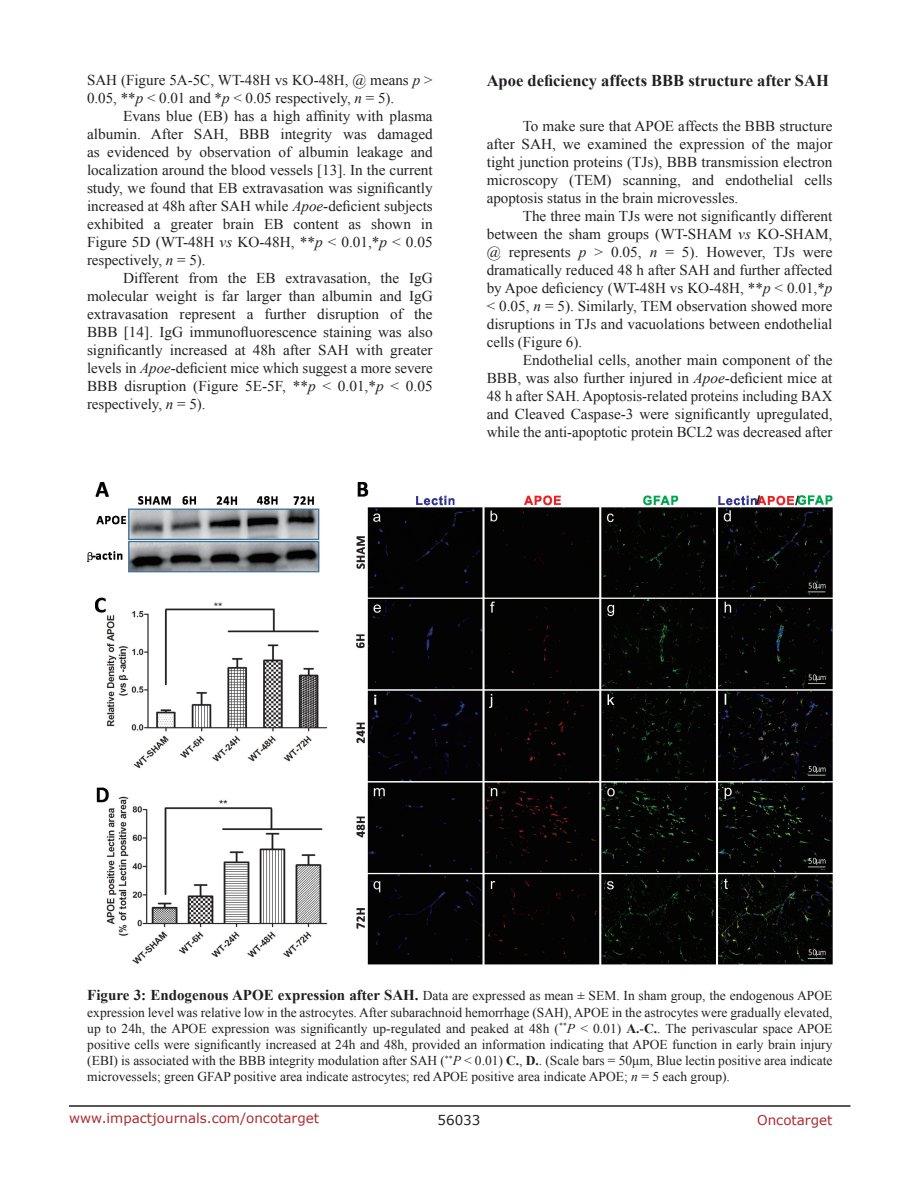
<style>
.page{position:relative;width:918px;height:1188px;background:#fff}
.page>*{position:absolute;margin:0;border:0;box-sizing:border-box;transform-origin:0 0}
.SubHeading{font:700 16.5px "Times New Roman";color:#221f22}
.BodyText{font:15px/18px "Times New Roman";color:#221f22;text-align:justify}
.FigureText{font:13.5px/16.2px "Times New Roman";color:#221f22;text-align:justify}
.t1{font:13.5px "Verdana";color:#ac2b31}
.t2{font:13.5px "Verdana";color:#221f22}
.s1{font-style:italic}
.s2{font-weight:700;font-size:15px}
.s3{font-weight:700}
</style>
<div class="page">
<hr style="left:69px;top:1105px;width:781px;height:2px;background:#231f20">
<img style="left:87px;top:482px;width:745px;height:483px">
<p class="BodyText" style="left:87px;top:71px;width:347px">SAH (Figure 5A-5C, WT-48H vs KO-48H, @ means <span class="s1">p</span> &gt;<br>0.05, **<span class="s1">p</span> &lt; 0.01 and *<span class="s1">p</span> &lt; 0.05 respectively, <span class="s1">n</span> = 5).</p>
<p class="BodyText" style="left:87px;top:107px;width:347px;text-indent:36px">Evans blue (EB) has a high affinity with plasma albumin. After SAH, BBB integrity was damaged as evidenced by observation of albumin leakage and localization around the blood vessels [13]. In the current study, we found that EB extravasation was significantly increased at 48h after SAH while <span class="s1">Apoe</span>-deficient subjects exhibited a greater brain EB content as shown in Figure 5D (WT-48H <span class="s1">vs</span> KO-48H, **<span class="s1">p</span> &lt; 0.01,*<span class="s1">p</span> &lt; 0.05 respectively, <span class="s1">n</span> = 5).</p>
<p class="BodyText" style="left:87px;top:269px;width:347px;text-indent:36px">Different from the EB extravasation, the IgG molecular weight is far larger than albumin and IgG extravasation represent a further disruption of the BBB [14]. IgG immunofluorescence staining was also significantly increased at 48h after SAH with greater levels in <span class="s1">Apoe</span>-deficient mice which suggest a more severe BBB disruption (Figure 5E-5F, **<span class="s1">p</span> &lt; 0.01,*<span class="s1">p</span> &lt; 0.05 respectively, <span class="s1">n</span> = 5).</p>
<p class="SubHeading" style="left:487px;top:69px;width:344px">Apoe deficiency affects BBB structure after SAH</p>
<p class="BodyText" style="left:487px;top:117px;width:347px;text-indent:36px">To make sure that APOE affects the BBB structure after SAH, we examined the expression of the major tight junction proteins (TJs), BBB transmission electron microscopy (TEM) scanning, and endothelial cells apoptosis status in the brain microvessles.</p>
<p class="BodyText" style="left:487px;top:207px;width:347px;text-indent:36px">The three main TJs were not significantly different between the sham groups (WT-SHAM <span class="s1">vs</span> KO-SHAM, @ represents <span class="s1">p</span> &gt; 0.05, <span class="s1">n</span> = 5). However, TJs were dramatically reduced 48 h after SAH and further affected by Apoe deficiency (WT-48H vs KO-48H, **<span class="s1">p</span> &lt; 0.01,*<span class="s1">p </span>&lt; 0.05, <span class="s1">n</span> = 5). Similarly, TEM observation showed more disruptions in TJs and vacuolations between endothelial cells (Figure 6).</p>
<p class="BodyText" style="left:487px;top:351px;width:347px;text-indent:36px">Endothelial cells, another main component of the BBB, was also further injured in <span class="s1">Apoe</span>-deficient mice at 48 h after SAH. Apoptosis-related proteins including BAX and Cleaved Caspase-3 were significantly upregulated, while the anti-apoptotic protein BCL2 was decreased after</p>
<p class="FigureText" style="left:87px;top:988px;width:747px"><span class="s2">Figure 3: Endogenous APOE expression after SAH.</span> Data are expressed as mean ± SEM. In sham group, the endogenous APOE expression level was relative low in the astrocytes. After subarachnoid hemorrhage (SAH), APOE in the astrocytes were gradually elevated, up to 24h, the APOE expression was significantly up-regulated and peaked at 48h (<sup>**</sup><span class="s1">P</span> &lt; 0.01) <span class="s3">A.</span>-<span class="s3">C.</span>. The perivascular space APOE positive cells were significantly increased at 24h and 48h, provided an information indicating that APOE function in early brain injury (EBI) is associated with the BBB integrity modulation after SAH (<sup>**</sup><span class="s1">P</span> &lt; 0.01) <span class="s3">C.</span>, <span class="s3">D.</span>. (Scale bars = 50μm, Blue lectin positive area indicate microvessels; green GFAP positive area indicate astrocytes; red APOE positive area indicate APOE; <span class="s1">n</span> = 5 each group).</p>
<p class="t1" style="left:69px;top:1109px;width:252px">www.impactjournals.com/oncotarget</p>
<p class="t2" style="left:438px;top:1111px;width:44px">56033</p>
<p class="t1" style="left:757px;top:1111px;width:77px">Oncotarget</p>
</div>
